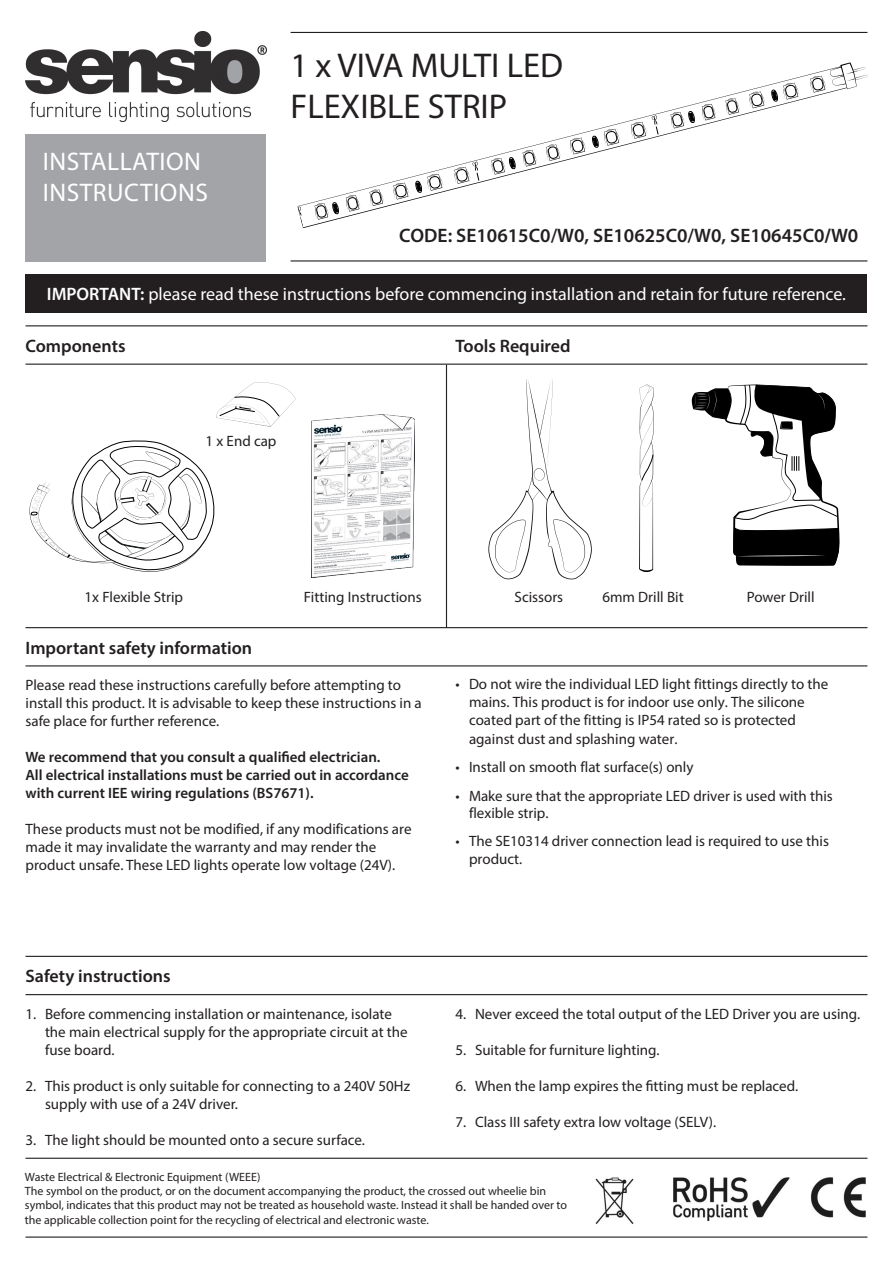
<style>
.page{position:relative;width:893px;height:1263px;background:#fff}
.page>*{position:absolute;margin:0;border:0;box-sizing:border-box;transform-origin:0 0}
.t1{font:34.5px "Myriad Pro";color:#231f20}
.t2{font:25.5px "Myriad Pro";letter-spacing:.02em;color:#fff}
.t3{font:600 19.5px "Myriad Pro";color:#231f20}
.t4{font:18px "Myriad Pro";color:#fff}
.t5{font:600 18px "Myriad Pro";color:#231f20}
.t6{font:15px/18px "Myriad Pro";color:#231f20}
.t7{font:600 15px/18px "Myriad Pro";color:#231f20}
.t8{font:12px/14.4px "Myriad Pro";color:#231f20}
.s1{font-weight:700}
.s2{font-weight:600}
</style>
<div class="page">
<img style="left:26px;top:32px;width:240px;height:89px">
<div style="left:26px;top:274px;width:841px;height:39px;background:#231f20"></div>
<hr style="left:291px;top:32px;width:576px;height:1px;background:#231f20">
<hr style="left:291px;top:260px;width:576px;height:1px;background:#231f20">
<div style="left:26px;top:134px;width:240px;height:127px;background:#a3a4a8"></div>
<img style="left:595px;top:1177px;width:271px;height:47px">
<hr style="left:26px;top:1236px;width:841px;height:1px;background:#231f20">
<hr style="left:26px;top:956px;width:841px;height:1px;background:#231f20">
<hr style="left:26px;top:994px;width:841px;height:1px;background:#231f20">
<hr style="left:26px;top:1158px;width:841px;height:1px;background:#231f20">
<hr style="left:26px;top:325px;width:841px;height:1px;background:#231f20">
<hr style="left:26px;top:364px;width:841px;height:1px;background:#231f20">
<hr style="left:26px;top:627px;width:841px;height:1px;background:#231f20">
<hr style="left:26px;top:665px;width:841px;height:1px;background:#231f20">
<hr style="left:446px;top:365px;width:1px;height:263px;background:#231f20">
<svg style="left:692px;top:384px;width:147px;height:182px"></svg>
<svg style="left:639px;top:384px;width:15px;height:188px"></svg>
<svg style="left:488px;top:379px;width:104px;height:200px"></svg>
<svg style="left:30px;top:441px;width:184px;height:131px"></svg>
<img style="left:311px;top:414px;width:103px;height:164px">
<svg style="left:302px;top:74px;width:525px;height:154px"></svg>
<svg style="left:670px;top:83px;width:129px;height:45px"></svg>
<svg style="left:491px;top:129px;width:129px;height:46px"></svg>
<svg style="left:631px;top:115px;width:28px;height:24px"></svg>
<svg style="left:315px;top:174px;width:128px;height:46px"></svg>
<svg style="left:454px;top:161px;width:26px;height:23px"></svg>
<svg style="left:297px;top:205px;width:6px;height:23px"></svg>
<svg style="left:810px;top:62px;width:57px;height:31px"></svg>
<svg style="left:216px;top:382px;width:80px;height:45px"></svg>
<p class="t2" style="left:43px;top:146px;width:160px">INSTALLATION</p>
<p class="t2" style="left:43px;top:176px;width:167px">INSTRUCTIONS</p>
<p class="t1" style="left:291px;top:44px;width:274px">1 x VIVA MULTI LED</p>
<p class="t1" style="left:291px;top:85px;width:218px">FLEXIBLE STRIP</p>
<p class="t3" style="left:399px;top:223px;width:461px">CODE: SE10615C0/W0, SE10625C0/W0, SE10645C0<span class="s1">/</span>W0</p>
<p class="t4" style="left:47px;top:283px;width:801px"><span class="s2">IMPORTANT:</span> please read these instructions before commencing installation and retain for future reference.</p>
<p class="t5" style="left:26px;top:334px;width:102px">Components</p>
<p class="t5" style="left:455px;top:334px;width:117px">Tools Required</p>
<p class="t6" style="left:206px;top:432px;width:72px">1 x End cap</p>
<p class="t6" style="left:85px;top:588px;width:100px">1x Flexible Strip</p>
<p class="t6" style="left:304px;top:588px;width:119px">Fitting Instructions</p>
<p class="t6" style="left:515px;top:588px;width:50px">Scissors</p>
<p class="t6" style="left:602px;top:588px;width:83px">6mm Drill Bit</p>
<p class="t6" style="left:747px;top:588px;width:69px">Power Drill</p>
<p class="t5" style="left:26px;top:636px;width:228px">Important safety information</p>
<p class="t6" style="left:26px;top:675px;width:398px">Please read these instructions carefully before attempting to install this product. It is advisable to keep these instructions in a safe place for further reference.</p>
<p class="t7" style="left:26px;top:747px;width:385px">We recommend that you consult a qualified electrician.<br>All electrical installations must be carried out in accordance with current IEE wiring regulations (BS7671).</p>
<p class="t6" style="left:26px;top:819px;width:388px">These products must not be modified, if any modifications are made it may invalidate the warranty and may render the product unsafe. These LED lights operate low voltage (24V).</p>
<p class="t6" style="left:469px;top:674px;width:361px;text-indent:-14px">• Do not wire the individual LED light fittings directly to the mains. This product is for indoor use only. The silicone coated part of the fitting is IP54 rated so is protected against dust and splashing water.</p>
<p class="t6" style="left:455px;top:758px;width:239px">• Install on smooth flat surface(s) only</p>
<p class="t6" style="left:469px;top:786px;width:365px;line-height:17.4px;text-indent:-14px">• Make sure that the appropriate LED driver is used with this flexible strip.</p>
<p class="t6" style="left:469px;top:832px;width:361px;line-height:17.4px;text-indent:-14px">• The SE10314 driver connection lead is required to use this product.</p>
<p class="t5" style="left:26px;top:965px;width:147px">Safety instructions</p>
<p class="t6" style="left:26px;top:1005px;width:368px">1. Before commencing installation or maintenance, isolate</p>
<p class="t6" style="left:45px;top:1023px;width:364px">the main electrical supply for the appropriate circuit at the</p>
<p class="t6" style="left:45px;top:1041px;width:71px">fuse board.</p>
<p class="t6" style="left:45px;top:1077px;width:367px;text-indent:-20px">2. This product is only suitable for connecting to a 240V 50Hz supply with use of a 24V driver.</p>
<p class="t6" style="left:26px;top:1131px;width:341px">3. The light should be mounted onto a secure surface.</p>
<p class="t6" style="left:455px;top:1005px;width:406px">4. Never exceed the total output of the LED Driver you are using.</p>
<p class="t6" style="left:455px;top:1041px;width:206px">5. Suitable for furniture lighting.</p>
<p class="t6" style="left:455px;top:1077px;width:344px">6. When the lamp expires the fitting must be replaced.</p>
<p class="t6" style="left:455px;top:1113px;width:262px">7. Class III safety extra low voltage (SELV).</p>
<p class="t8" style="left:25px;top:1169px;width:237px">Waste Electrical &amp; Electronic Equipment (WEEE)</p>
<p class="t8" style="left:25px;top:1183px;width:544px">The symbol on the product, or on the document accompanying the product, the crossed out wheelie bin symbol, indicates that this product may not be treated as household waste. Instead it shall be handed over to the applicable collection point for the recycling of electrical and electronic waste.</p>
</div>
